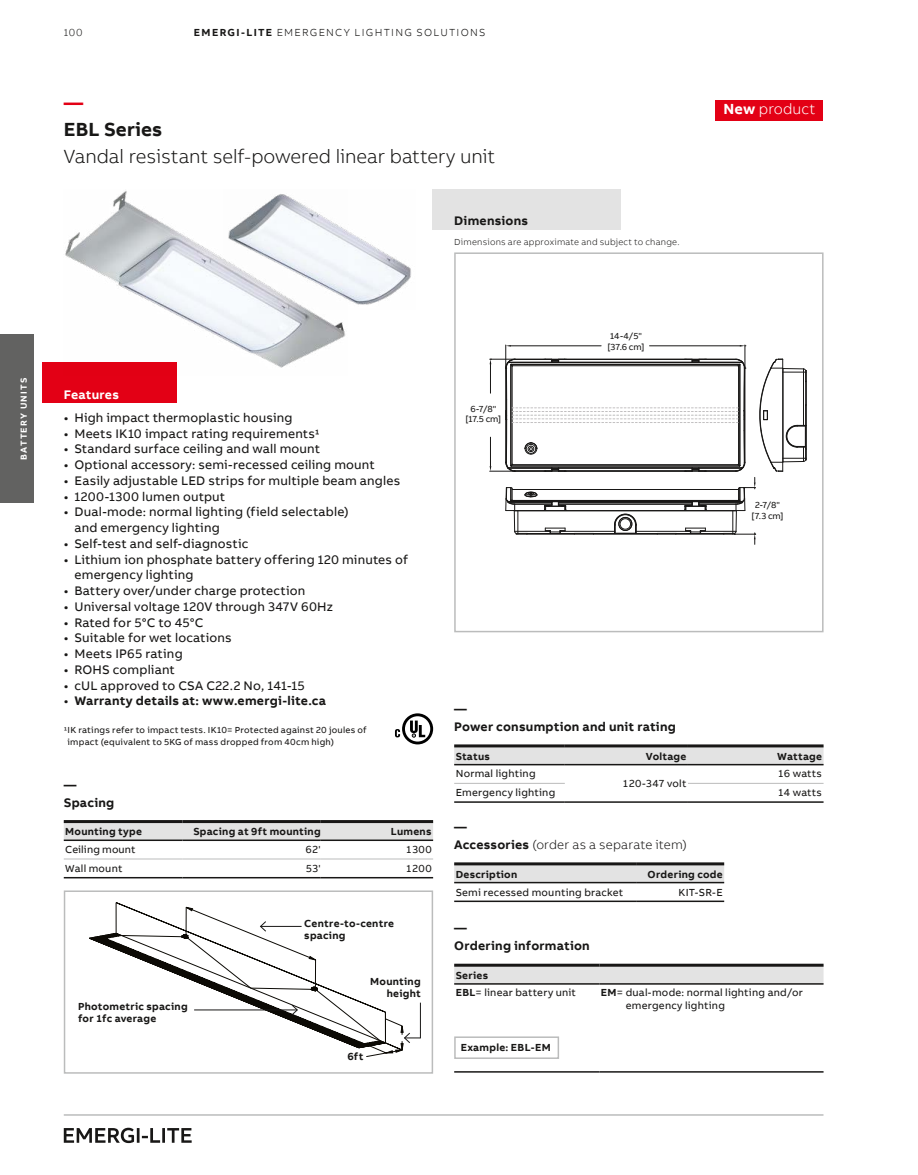
<style>
.page{position:relative;width:918px;height:1175px;background:#fff}
.page>*{position:absolute;margin:0;border:0;box-sizing:border-box;transform-origin:0 0}
.t1{font:300 19.5px "AB Bvoice";letter-spacing:-.005em;color:#181716}
.t2{font:700 19.5px "AB Bvoice";letter-spacing:.005em;color:#181716}
.t3{font:700 19.5px "AB Bvoice";color:#e30015}
.t4{font:300 15px "AB Bvoice";letter-spacing:.005em;color:#fff}
.t5{font:12.75px/15.8px "AB Bvoice";letter-spacing:.015em;color:#181716}
.t6{font:700 12.75px/18px "AB Bvoice";letter-spacing:.02em;color:#181716}
.t7{font:300 12.75px/18px "AB Bvoice";letter-spacing:.015em;color:#181716}
.t8{font:700 12.75px "AB Bvoice";letter-spacing:.015em;color:#fff}
.t9{font:12.15px "AB Bvoice";color:#181716;scale:.8 1}
.t10{font:10.5px/17px "AB Bvoice";letter-spacing:.02em;color:#181716}
.t11{font:700 10.5px/12px "AB Bvoice";letter-spacing:.025em;color:#181716}
.t12{font:300 10.5px "AB Bvoice";letter-spacing:.12em;color:#181716}
.t13{font:9px/10.5px "AB Bvoice";letter-spacing:.025em;color:#181716}
.t14{font:300 9px "AB Bvoice";letter-spacing:.025em;color:#181716}
.t15{font:700 9px "AB Bvoice";letter-spacing:.13em;color:#fff}
.s1{font-weight:700}
.s2{font-weight:400}
</style>
<div class="page">
<hr style="left:64px;top:1114px;width:760px;height:1px;background:#bbbcbc">
<div style="left:432px;top:189px;width:189px;height:41px;background:#e3e3e3"></div>
<div style="left:42px;top:362px;width:135px;height:41px;background:#e30015"></div>
<div style="left:716px;top:100px;width:108px;height:20px;background:#e30015"></div>
<svg style="left:395px;top:713px;width:38px;height:31px"></svg>
<svg style="left:490px;top:345px;width:317px;height:199px"></svg>
<div style="left:454px;top:252px;width:370px;height:380px;border:2px solid #bbbcbc"></div>
<div style="left:463px;top:397px;width:41px;height:33px;background:#fff"></div>
<div style="left:747px;top:493px;width:41px;height:34px;background:#fff"></div>
<div style="left:606px;top:324px;width:40px;height:34px;background:#fff"></div>
<svg style="left:454px;top:747px;width:370px;height:17px;background:#dcdcdc"></svg>
<hr style="left:454px;top:744px;width:111px;height:3px;background:#181716">
<hr style="left:565px;top:744px;width:123px;height:3px;background:#181716">
<hr style="left:688px;top:744px;width:136px;height:3px;background:#181716">
<hr style="left:454px;top:783px;width:111px;height:1px;background:#bbbcbc">
<hr style="left:454px;top:801px;width:111px;height:1px;background:#181716">
<hr style="left:565px;top:801px;width:123px;height:1px;background:#181716">
<hr style="left:688px;top:801px;width:136px;height:1px;background:#181716">
<hr style="left:688px;top:783px;width:136px;height:1px;background:#bbbcbc">
<hr style="left:454px;top:764px;width:111px;height:1px;background:#181716">
<hr style="left:565px;top:764px;width:123px;height:1px;background:#181716">
<hr style="left:688px;top:764px;width:136px;height:1px;background:#181716">
<div style="left:454px;top:865px;width:270px;height:16px;background:#e3e3e3"></div>
<hr style="left:454px;top:862px;width:182px;height:3px;background:#181716">
<hr style="left:636px;top:862px;width:88px;height:3px;background:#181716">
<hr style="left:454px;top:900px;width:182px;height:2px;background:#181716">
<hr style="left:636px;top:900px;width:88px;height:2px;background:#181716">
<hr style="left:454px;top:881px;width:182px;height:2px;background:#181716">
<hr style="left:636px;top:881px;width:88px;height:2px;background:#181716">
<div style="left:454px;top:966px;width:370px;height:17px;background:#e3e3e3"></div>
<hr style="left:454px;top:963px;width:145px;height:3px;background:#181716">
<hr style="left:599px;top:963px;width:225px;height:3px;background:#181716">
<hr style="left:454px;top:983px;width:145px;height:1px;background:#181716">
<hr style="left:599px;top:983px;width:225px;height:1px;background:#181716">
<hr style="left:454px;top:1071px;width:145px;height:1px;background:#181716">
<hr style="left:599px;top:1071px;width:225px;height:1px;background:#181716">
<div style="left:454px;top:1036px;width:105px;height:23px;border:2px solid #bbbcbc"></div>
<div style="left:64px;top:890px;width:369px;height:183px;border:2px solid #bbbcbc"></div>
<hr style="left:420px;top:1002px;width:1px;height:36px;background:#181716">
<svg style="left:89px;top:902px;width:331px;height:154px"></svg>
<div style="left:64px;top:823px;width:369px;height:16px;background:#e3e3e3"></div>
<hr style="left:64px;top:839px;width:119px;height:2px;background:#181716">
<hr style="left:183px;top:839px;width:138px;height:2px;background:#181716">
<hr style="left:321px;top:839px;width:112px;height:2px;background:#181716">
<hr style="left:64px;top:820px;width:119px;height:3px;background:#181716">
<hr style="left:183px;top:820px;width:138px;height:3px;background:#181716">
<hr style="left:321px;top:820px;width:112px;height:3px;background:#181716">
<hr style="left:64px;top:877px;width:119px;height:1px;background:#181716">
<hr style="left:183px;top:877px;width:138px;height:1px;background:#181716">
<hr style="left:321px;top:877px;width:112px;height:1px;background:#181716">
<hr style="left:64px;top:858px;width:119px;height:1px;background:#bbbcbc">
<hr style="left:183px;top:858px;width:138px;height:1px;background:#bbbcbc">
<hr style="left:321px;top:858px;width:112px;height:1px;background:#bbbcbc">
<svg style="left:64px;top:1127px;width:128px;height:16px"></svg>
<img style="left:347px;top:230px;width:64px;height:75px">
<img style="left:65px;top:191px;width:282px;height:177px">
<div style="left:0;top:335px;width:34px;height:168px;background:#626261"></div>
<p class="t15" style="left:18px;top:459px;width:83px;rotate:-90deg">BATTERY UNITS</p>
<p class="t12" style="left:64px;top:26px;width:20px">100</p>
<p class="t12" style="left:194px;top:26px;width:293px"><span class="s1">EMERGI-LITE</span> EMERGENCY LIGHTING SOLUTIONS</p>
<h1 class="t3" style="left:64px;top:90px;width:21px">—</h1>
<h1 class="t2" style="left:64px;top:117px;width:100px">EBL Series</h1>
<h1 class="t1" style="left:64px;top:145px;width:433px">Vandal resistant self-powered linear battery unit</h1>
<p class="t6" style="left:454px;top:212px;width:76px">Dimensions</p>
<p class="t14" style="left:454px;top:236px;width:227px">Dimensions are approximate and subject to change.</p>
<p class="t13" style="left:608px;top:331px;width:38px">14-4/5" [37.6 cm]</p>
<p class="t9" style="left:611px;top:338px;width:45px">14-4/5''</p>
<p class="t4" style="left:723px;top:100px;width:94px"><span class="s1">New</span> product</p>
<p class="t8" style="left:64px;top:386px;width:57px">Features</p>
<p class="t5" style="left:64px;top:410px;width:230px">• High impact thermoplastic housing</p>
<p class="t5" style="left:64px;top:425px;width:258px">• Meets IK10 impact rating requirements1</p>
<p class="t5" style="left:64px;top:441px;width:258px">• Standard surface ceiling and wall mount</p>
<p class="t5" style="left:64px;top:457px;width:313px">• Optional accessory: semi-recessed ceiling mount</p>
<p class="t5" style="left:64px;top:473px;width:338px">• Easily adjustable LED strips for multiple beam angles</p>
<p class="t5" style="left:64px;top:488px;width:163px">• 1200-1300 lumen output</p>
<p class="t5" style="left:74px;top:504px;width:276px;text-indent:-11px">• Dual-mode: normal lighting (field selectable) and emergency lighting</p>
<p class="t5" style="left:64px;top:535px;width:186px">• Self-test and self-diagnostic</p>
<p class="t5" style="left:74px;top:551px;width:335px;text-indent:-11px">• Lithium ion phosphate battery offering 120 minutes of emergency lighting</p>
<p class="t5" style="left:64px;top:583px;width:243px">• Battery over/under charge protection</p>
<p class="t5" style="left:64px;top:598px;width:271px">• Universal voltage 120V through 347V 60Hz</p>
<p class="t5" style="left:64px;top:614px;width:141px">• Rated for 5°C to 45°C</p>
<p class="t5" style="left:64px;top:630px;width:170px">• Suitable for wet locations</p>
<p class="t5" style="left:64px;top:646px;width:120px">• Meets IP65 rating</p>
<p class="t5" style="left:64px;top:661px;width:113px">• ROHS compliant</p>
<p class="t5" style="left:64px;top:677px;width:243px">• cUL approved to CSA C22.2 No, 141-15</p>
<p class="t6" style="left:64px;top:692px;width:264px"><span class="s2">•</span> Warranty details at: www.emergi-lite.ca</p>
<p class="t13" style="left:68px;top:724px;width:301px;line-height:12px;text-indent:-4px">1IK ratings refer to impact tests. IK10= Protected against 20 joules of impact (equivalent to 5KG of mass dropped from 40cm high)</p>
<p class="t6" style="left:64px;top:775px;width:52px">—<br>Spacing</p>
<p class="t11" style="left:65px;top:825px;width:78px">Mounting type</p>
<p class="t11" style="left:193px;top:825px;width:129px">Spacing at 9ft mounting</p>
<p class="t11" style="left:391px;top:825px;width:42px">Lumens</p>
<p class="t10" style="left:65px;top:841px;width:72px">Ceiling mount</p>
<p class="t10" style="left:306px;top:841px;width:17px">62'</p>
<p class="t10" style="left:406px;top:841px;width:27px">1300</p>
<p class="t10" style="left:65px;top:859px;width:59px">Wall mount</p>
<p class="t10" style="left:306px;top:859px;width:16px">53'</p>
<p class="t10" style="left:406px;top:859px;width:27px">1200</p>
<p class="t11" style="left:78px;top:1000px;width:111px">Photometric spacing for 1fc average</p>
<p class="t11" style="left:304px;top:917px;width:91px">Centre-to-centre spacing</p>
<p class="t11" style="left:370px;top:975px;width:52px;text-align:right">Mounting height</p>
<p class="t11" style="left:348px;top:1050px;width:17px">6ft</p>
<p class="t9" style="left:483px;top:427px;width:37px;rotate:-90deg">6-7/8''</p>
<p class="t13" style="left:466px;top:403px;width:37px;text-align:center">6-7/8" [17.5 cm]</p>
<p class="t9" style="left:747px;top:522px;width:37px;rotate:-90deg">2-7/8''</p>
<p class="t13" style="left:752px;top:500px;width:33px;text-align:center">2-7/8" [7.3 cm]</p>
<p class="t6" style="left:454px;top:699px;width:223px">—<br>Power consumption and unit rating</p>
<p class="t11" style="left:456px;top:750px;width:36px">Status</p>
<p class="t11" style="left:646px;top:750px;width:42px">Voltage</p>
<p class="t11" style="left:777px;top:750px;width:46px">Wattage</p>
<p class="t10" style="left:456px;top:765px;width:81px">Normal lighting</p>
<p class="t10" style="left:623px;top:774px;width:65px">120-347 volt</p>
<p class="t10" style="left:778px;top:765px;width:46px">16 watts</p>
<p class="t10" style="left:456px;top:784px;width:101px">Emergency lighting</p>
<p class="t10" style="left:778px;top:784px;width:46px">14 watts</p>
<p class="t7" style="left:454px;top:817px;width:234px"><span class="s1">—<br>Accessories</span> (order as a separate item)</p>
<p class="t11" style="left:456px;top:868px;width:63px">Description</p>
<p class="t11" style="left:648px;top:868px;width:77px">Ordering code</p>
<p class="t10" style="left:456px;top:884px;width:169px">Semi recessed mounting bracket</p>
<p class="t10" style="left:679px;top:884px;width:46px">KIT-SR-E</p>
<p class="t6" style="left:454px;top:919px;width:137px">—<br>Ordering information</p>
<p class="t10" style="left:456px;top:966px;width:122px"><span class="s1">Series<br>EBL</span>= linear battery unit</p>
<p class="t10" style="left:626px;top:985px;width:179px;line-height:13.5px;text-indent:-25px"><span class="s1">EM</span>= dual-mode: normal lighting and/or emergency lighting</p>
<p class="t11" style="left:461px;top:1041px;width:92px">Example: EBL-EM</p>
</div>
